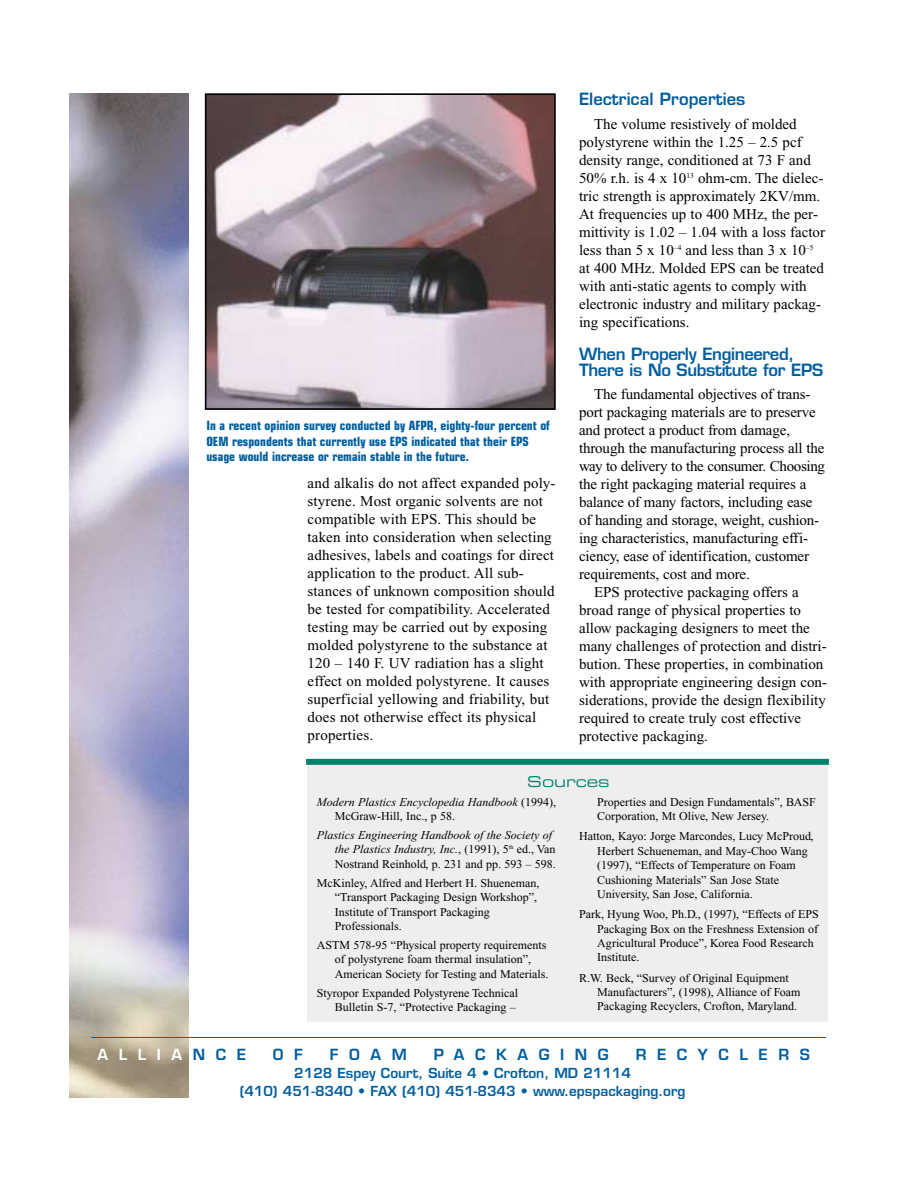
<style>
.page{position:relative;width:918px;height:1188px;background:#fff}
.page>*{position:absolute;margin:0;border:0;box-sizing:border-box;transform-origin:0 0}
.t1{font:600 16.5px/16.5px "Eurostile";letter-spacing:-.02em;color:#005e9f}
.t2{font:600 16.5px "Eurostile";color:#005e9f}
.t3{font:15px/18px "Times New Roman";color:#000}
.t4{font:15px "Times New Roman";letter-spacing:-.02em;color:#000}
.t5{font:600 15px "Eurostile";letter-spacing:.705em;color:#005e9f}
.t6{font:600 15px "Eurostile";letter-spacing:.705em;color:#fff}
.t7{font:15px "Eurostile Extended Two";color:#00816c}
.t8{font:600 13.5px/18px "Eurostile";color:#005e9f;text-align:center}
.t9{font:700 condensed 12.75px/15.3px "Eurostile";color:#005e9f}
.t10{font:12px/14.4px "Times New Roman";color:#000}
.t11{font:italic 12px/14.4px "Times New Roman";color:#000}
.s1{font-style:normal}
.s2{color:#005e9f}
</style>
<div class="page">
<div style="left:307px;top:762px;width:520px;height:260px;background:#eee"></div>
<img style="left:70px;top:93px;width:118px;height:1005px">
<img style="left:208px;top:96px;width:345px;height:311px">
<div style="left:205px;top:93px;width:351px;height:317px;border:2px solid #000"></div>
<div style="left:306px;top:759px;width:523px;height:6px;background:#00816c"></div>
<hr style="left:91px;top:1037px;width:735px;height:1px;background:#005e9f">
<p class="t9" style="left:206px;top:420px;width:345px">In a recent opinion survey conducted by AFPR, eighty-four percent of<br>OEM respondents that currently use EPS indicated that their EPS usage would increase or remain stable in the future.</p>
<p class="t3" style="left:308px;top:476px;width:249px">and alkalis do not affect expanded poly&shy;styrene. Most organic solvents are not compatible with EPS. This should be taken into consideration when selecting adhesives, labels and coatings for direct application to the product. All sub&shy;stances of unknown composition should be tested for compatibility. Accelerated testing may be carried out by exposing molded polystyrene to the substance at 120 – 140 F. UV radiation has a slight effect on molded polystyrene. It causes superficial yellowing and friability, but does not otherwise effect its physical properties.</p>
<p class="t2" style="left:579px;top:94px;width:168px">Electrical Properties</p>
<p class="t3" style="left:579px;top:116px;width:248px;text-indent:15px">The volume resistively of molded polystyrene within the 1.25 – 2.5 pcf density range, conditioned at 73 F and 50% r.h. is 4 x 10<sup>13</sup> ohm-cm. The dielec&shy;tric strength is approximately 2KV/mm.<br>At frequencies up to 400 MHz, the per&shy;mittivity is 1.02 – 1.04 with a loss factor less than 5 x 10<sup>–4</sup> and less than 3 x 10<sup>–5 </sup>at 400 MHz. Molded EPS can be treated with anti-static agents to comply with electronic industry and military packag&shy;ing specifications.</p>
<p class="t1" style="left:579px;top:348px;width:246px">When Properly Engineered,<br>There is No Substitute for EPS</p>
<p class="t3" style="left:594px;top:386px;width:218px">The fundamental objectives of trans-</p>
<p class="t3" style="left:579px;top:404px;width:238px">port packaging materials are to preserve</p>
<p class="t3" style="left:579px;top:422px;width:212px">and protect a product from damage,</p>
<p class="t3" style="left:579px;top:440px;width:247px">through the manufacturing process all the</p>
<p class="t4" style="left:579px;top:460px;width:248px">way to delivery to the consumer. Choosing</p>
<p class="t3" style="left:579px;top:476px;width:229px">the right packaging material requires a</p>
<p class="t3" style="left:579px;top:494px;width:235px">balance of many factors, including ease</p>
<p class="t3" style="left:579px;top:512px;width:241px">of handing and storage, weight, cushion-</p>
<p class="t3" style="left:579px;top:530px;width:231px">ing characteristics, manufacturing effi-</p>
<p class="t3" style="left:579px;top:548px;width:231px">ciency, ease of identification, customer</p>
<p class="t3" style="left:579px;top:566px;width:172px">requirements, cost and more.</p>
<p class="t3" style="left:594px;top:584px;width:206px">EPS protective packaging offers a</p>
<p class="t3" style="left:579px;top:602px;width:224px">broad range of physical properties to</p>
<p class="t3" style="left:579px;top:620px;width:232px">allow packaging designers to meet the</p>
<p class="t3" style="left:579px;top:638px;width:249px">many challenges of protection and distri-</p>
<p class="t3" style="left:579px;top:656px;width:246px">bution. These properties, in combination</p>
<p class="t3" style="left:579px;top:674px;width:250px">with appropriate engineering design con-</p>
<p class="t3" style="left:579px;top:692px;width:248px">siderations, provide the design flexibility</p>
<p class="t3" style="left:579px;top:710px;width:223px">required to create truly cost effective</p>
<p class="t3" style="left:579px;top:728px;width:130px">protective packaging.</p>
<p class="t7" style="left:527px;top:777px;width:84px">Sources</p>
<p class="t11" style="left:335px;top:796px;width:223px;text-indent:-18px">Modern Plastics Encyclopedia Handbook <span class="s1">(1994),<br>McGraw-Hill, Inc., p 58.</span></p>
<p class="t11" style="left:335px;top:829px;width:222px;text-indent:-18px">Plastics Engineering Handbook of the Society of the Plastics Industry, Inc.<span class="s1">, (1991), 5</span><sup>th</sup> <span class="s1">ed., Van<br>Nostrand Reinhold, p. 231 and pp. 593 – 598.</span></p>
<p class="t10" style="left:335px;top:877px;width:206px;text-indent:-18px">McKinley, Alfred and Herbert H. Shueneman, “Transport Packaging Design Workshop”, Institute of Transport Packaging Professionals.</p>
<p class="t10" style="left:335px;top:939px;width:215px;text-indent:-18px">ASTM 578-95 “Physical property requirements of polystyrene foam thermal insulation”,<br>American Society for Testing and Materials.</p>
<p class="t10" style="left:317px;top:986px;width:203px;text-align:right">Styropor Expanded Polystyrene Technical<br>Bulletin S-7, “Protective Packaging –</p>
<p class="t10" style="left:597px;top:796px;width:220px">Properties and Design Fundamentals”, BASF<br>Corporation, Mt Olive, New Jersey.</p>
<p class="t10" style="left:597px;top:830px;width:218px;text-indent:-18px">Hatton, Kayo: Jorge Marcondes, Lucy McProud, Herbert Schueneman, and May-Choo Wang (1997), “Effects of Temperature on Foam Cushioning Materials” San Jose State University, San Jose, California.</p>
<p class="t10" style="left:597px;top:908px;width:223px;text-indent:-18px">Park, Hyung Woo, Ph.D., (1997), “Effects of EPS Packaging Box on the Freshness Extension of Agricultural Produce”, Korea Food Research Institute.</p>
<p class="t10" style="left:597px;top:972px;width:205px;text-indent:-18px">R.W. Beck, “Survey of Original Equipment<br>Manufacturers”, (1998), Alliance of Foam<br>Packaging Recyclers, Crofton, Maryland.</p>
<p class="t6" style="left:98px;top:1049px;width:150px">ALLIA<span class="s2">NCE</span></p>
<p class="t5" style="left:273px;top:1049px;width:32px">O F</p>
<p class="t5" style="left:330px;top:1049px;width:78px">FOAM</p>
<p class="t5" style="left:434px;top:1049px;width:176px">PACKAGING</p>
<p class="t5" style="left:636px;top:1049px;width:176px">RECYCLERS</p>
<p class="t8" style="left:240px;top:1065px;width:447px">2128 Espey Court, Suite 4 • Crofton, MD 21114<br>(410) 451-8340 • FAX (410) 451-8343 • www.epspackaging.org</p>
</div>
